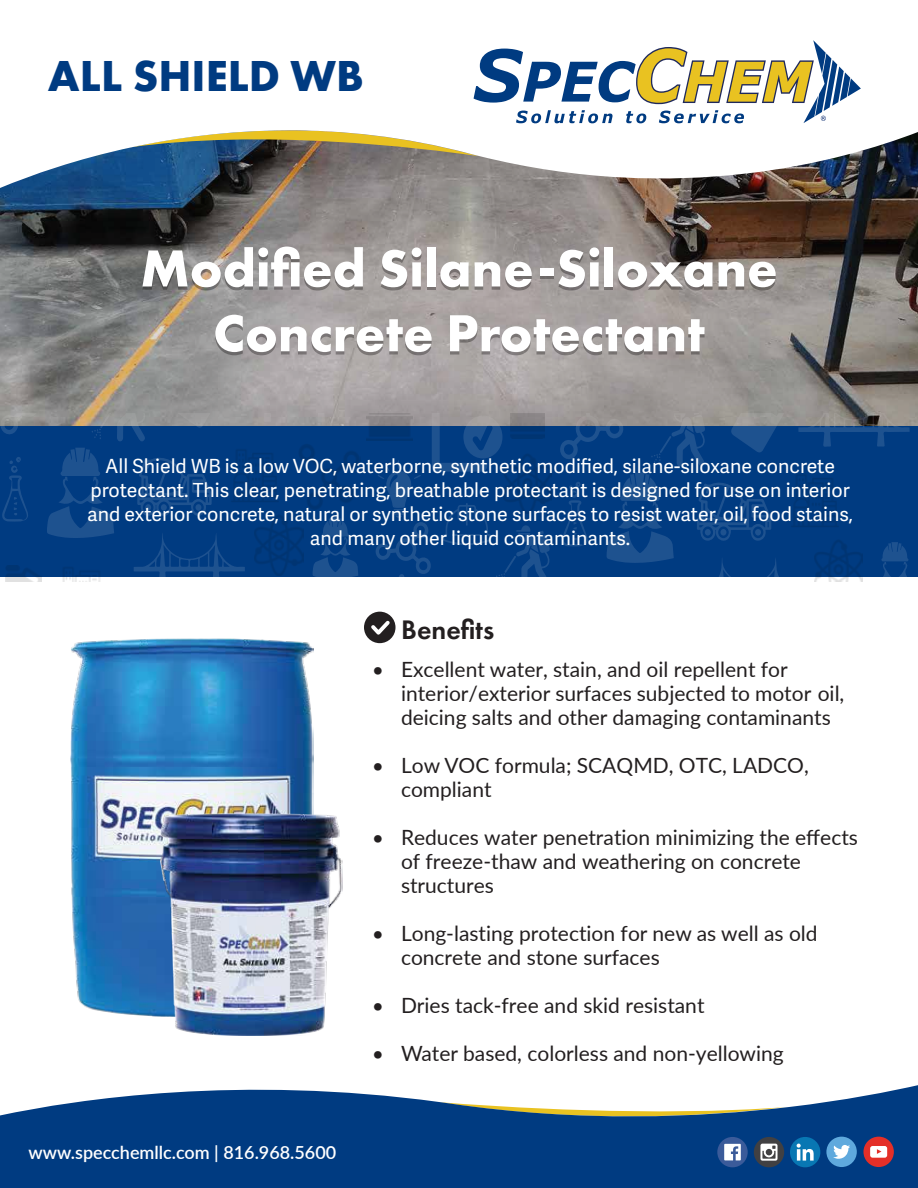
<style>
.page{position:relative;width:918px;height:1188px;background:#fff}
.page>*{position:absolute;margin:0;border:0;box-sizing:border-box;transform-origin:0 0}
.t1{font:700 54px/64.8px "Futura PT";color:#fff;text-align:center}
.t2{font:700 45px "Futura PT";color:#003b81}
.t3{font:600 27.75px "Futura PT";color:#231f20}
.t4{font:21px/24px "Lato";color:#231f20}
.t5{font:19.5px/24px "Adelle Sans";color:#fff;text-align:center}
.t6{font:600 18px "Lato";color:#fff}
</style>
<div class="page">
<img style="left:70px;top:638px;width:244px;height:378px">
<div style="left:0;top:427px;width:918px;height:150px;background:#003b81"></div>
<svg style="left:137px;top:458px;width:75px;height:58px"></svg>
<div style="left:161px;top:504px;width:6px;height:7px;background:#1e528f;border-radius:50%"></div>
<div style="left:145px;top:504px;width:6px;height:7px;background:#1e528f;border-radius:50%"></div>
<div style="left:195px;top:504px;width:6px;height:7px;background:#1e528f;border-radius:50%"></div>
<svg style="left:2px;top:457px;width:26px;height:65px"></svg>
<svg style="left:172px;top:426px;width:53px;height:2px"></svg>
<svg style="left:47px;top:448px;width:67px;height:90px"></svg>
<svg style="left:313px;top:517px;width:45px;height:60px"></svg>
<svg style="left:92px;top:426px;width:53px;height:15px"></svg>
<img style="left:550px;top:468px;width:2px;height:32px">
<svg style="left:0;top:426px;width:64px;height:8px"></svg>
<svg style="left:134px;top:534px;width:111px;height:43px"></svg>
<img style="left:63px;top:567px;width:37px;height:14px">
<img style="left:367px;top:426px;width:9px;height:15px">
<svg style="left:376px;top:426px;width:174px;height:151px"></svg>
<img style="left:510px;top:426px;width:35px;height:12px">
<img style="left:5px;top:566px;width:37px;height:15px">
<svg style="left:697px;top:483px;width:74px;height:58px"></svg>
<div style="left:720px;top:529px;width:6px;height:7px;background:#1e528f;border-radius:50%"></div>
<div style="left:705px;top:529px;width:6px;height:7px;background:#1e528f;border-radius:50%"></div>
<div style="left:755px;top:529px;width:6px;height:7px;background:#1e528f;border-radius:50%"></div>
<svg style="left:562px;top:482px;width:26px;height:64px"></svg>
<svg style="left:731px;top:426px;width:54px;height:26px"></svg>
<svg style="left:607px;top:473px;width:67px;height:90px"></svg>
<svg style="left:881px;top:542px;width:28px;height:35px"></svg>
<svg style="left:651px;top:426px;width:54px;height:40px"></svg>
<img style="left:814px;top:540px;width:49px;height:41px">
<svg style="left:560px;top:426px;width:63px;height:33px"></svg>
<svg style="left:798px;top:426px;width:112px;height:21px"></svg>
<svg style="left:719px;top:559px;width:60px;height:18px"></svg>
<svg style="left:0;top:205px;width:918px;height:221px;background:#8c8784"></svg>
<img style="left:0;top:132px;width:918px;height:73px">
<svg style="left:0;top:1085px;width:918px;height:103px;fill:#003b81"></svg>
<img style="left:161px;top:814px;width:182px;height:221px">
<svg style="left:130px;top:40px;width:731px;height:116px"></svg>
<div style="left:364px;top:612px;width:32px;height:31px;background:#231f20;border-radius:50%"></div>
<svg style="left:371px;top:621px;width:19px;height:14px"></svg>
<div style="left:826px;top:1137px;width:31px;height:30px;background:#5fa9dd;border-radius:50%"></div>
<svg style="left:833px;top:1145px;width:17px;height:14px"></svg>
<div style="left:790px;top:1137px;width:30px;height:30px;background:#0877b3;border-radius:50%"></div>
<svg style="left:797px;top:1144px;width:17px;height:17px"></svg>
<div style="left:754px;top:1137px;width:30px;height:30px;background:#414042;border-radius:50%"></div>
<svg style="left:760px;top:1144px;width:18px;height:17px"></svg>
<div style="left:717px;top:1137px;width:31px;height:30px;background:#3b5b9a;border-radius:50%"></div>
<svg style="left:724px;top:1144px;width:17px;height:16px"></svg>
<div style="left:863px;top:1137px;width:31px;height:30px;background:#e42f28;border-radius:50%"></div>
<svg style="left:870px;top:1146px;width:17px;height:12px"></svg>
<h2 class="t2" style="left:48px;top:50px;width:318px">ALL SHIELD WB</h2>
<h1 class="t1" style="left:140px;top:235px;width:639px">Modified Silane-Siloxane<br>Concrete Protectant</h1>
<p class="t5" style="left:87px;top:456px;width:767px">All Shield WB is a low VOC, waterborne, synthetic modified, silane-siloxane concrete protectant. This clear, penetrating, breathable protectant is designed for use on interior and exterior concrete, natural or synthetic stone surfaces to resist water, oil, food stains, and many other liquid contaminants.</p>
<p class="t6" style="left:28px;top:1146px;width:309px">www.specchemllc.com | 816.968.5600</p>
<h3 class="t3" style="left:401px;top:618px;width:95px">Benefits</h3>
<p class="t4" style="left:401px;top:659px;width:445px;text-indent:-28px">• Excellent water, stain, and oil repellent for interior/exterior surfaces subjected to motor oil, deicing salts and other damaging contaminants</p>
<p class="t4" style="left:401px;top:755px;width:409px;text-indent:-28px">• Low VOC formula; SCAQMD, OTC, LADCO, compliant</p>
<p class="t4" style="left:401px;top:824px;width:459px;text-indent:-28px">• Reduces water penetration minimizing the effects of freeze-thaw and weathering on concrete structures</p>
<p class="t4" style="left:401px;top:920px;width:418px;text-indent:-28px">• Long-lasting protection for new as well as old concrete and stone surfaces</p>
<p class="t4" style="left:373px;top:992px;width:333px">• Dries tack-free and skid resistant</p>
<p class="t4" style="left:373px;top:1040px;width:412px">• Water based, colorless and non-yellowing</p>
</div>
